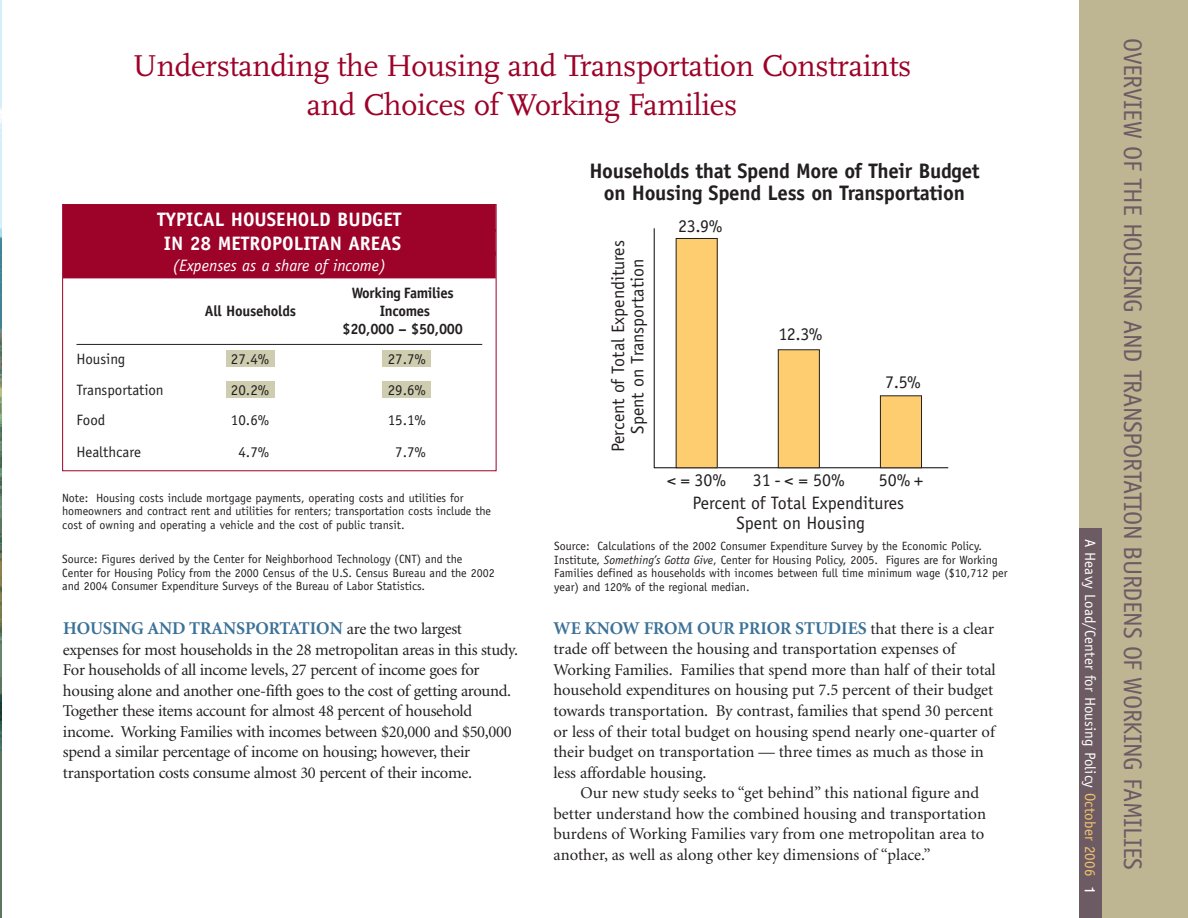
<style>
.page{position:relative;width:1188px;height:918px;background:#fff}
.page>*{position:absolute;margin:0;border:0;box-sizing:border-box;transform-origin:0 0}
.t1{font:31.5px/39px "Scala";letter-spacing:-.01em;color:#9d0229;text-align:center}
.t2{font:25.5px "Officina Sans";letter-spacing:-.02em;color:#6d5b64}
.t3{font:700 21px/22.5px "Officina Sans";letter-spacing:-.015em;color:#231f20;text-align:center}
.t4{font:700 19.5px/24px "Officina Sans";color:#fff;text-align:center}
.t5{font:18px/23.5px "Officina Sans";color:#231f20}
.t6{font:700 18px "Minion";letter-spacing:-.005em;color:#3c7297}
.t7{font:16.5px/20.5px "Minion";letter-spacing:-.005em;color:#231f20}
.t8{font:italic 16.5px "Officina Sans";color:#fff}
.t9{font:15px "Officina Sans";color:#231f20}
.t10{font:700 15px/18px "Officina Sans";letter-spacing:-.02em;color:#231f20;text-align:center}
.t11{font:15px "Officina Sans";letter-spacing:.01em;color:#fff}
.t12{font:15px "Helvetica";color:#fff}
.t13{font:12px/13.5px "Officina Sans";color:#231f20}
.s1{font-weight:400;font-size:16.5px;color:#231f20}
.s2{font-style:italic}
.s3{color:#f2c46c}
</style>
<div class="page">
<div style="left:226px;top:351px;width:48px;height:16px;background:#cfcdb0"></div>
<div style="left:226px;top:382px;width:48px;height:16px;background:#cfcdb0"></div>
<div style="left:382px;top:351px;width:48px;height:16px;background:#cfcdb0"></div>
<div style="left:382px;top:382px;width:48px;height:16px;background:#cfcdb0"></div>
<div style="left:63px;top:205px;width:433px;height:27px;background:#9d0229"></div>
<div style="left:63px;top:229px;width:433px;height:27px;background:#9d0229"></div>
<div style="left:63px;top:251px;width:433px;height:27px;background:#9d0229"></div>
<hr style="left:76px;top:344px;width:406px;height:1px;background:#231f20">
<div style="left:62px;top:204px;width:434px;height:267px;border:1px solid #9d0229"></div>
<div style="left:1079px;top:0;width:109px;height:918px;background:#beb693"></div>
<div style="left:1079px;top:529px;width:23px;height:389px;background:#6d5b64"></div>
<hr style="left:654px;top:467px;width:294px;height:1px;background:#231f20">
<hr style="left:654px;top:228px;width:1px;height:240px;background:#231f20">
<div style="left:676px;top:238px;width:41px;height:230px;background:#fecd70"></div>
<div style="left:676px;top:238px;width:42px;height:230px;border:1px solid #231f20"></div>
<div style="left:778px;top:350px;width:41px;height:118px;background:#fecd70"></div>
<div style="left:778px;top:349px;width:42px;height:119px;border:1px solid #231f20"></div>
<div style="left:880px;top:396px;width:42px;height:72px;background:#fecd70"></div>
<div style="left:880px;top:396px;width:42px;height:72px;border:1px solid #231f20"></div>
<img style="left:0;top:0;width:2px;height:918px">
<h1 class="t1" style="left:133px;top:49px;width:780px">Understanding the Housing and Transportation Constraints and Choices of Working Families</h1>
<p class="t4" style="left:157px;top:209px;width:246px">TYPICAL HOUSEHOLD BUDGET<br>IN 28 METROPOLITAN AREAS</p>
<p class="t8" style="left:173px;top:259px;width:215px">(Expenses as a share of income)</p>
<p class="t10" style="left:352px;top:285px;width:104px">Working Families</p>
<p class="t10" style="left:205px;top:303px;width:93px">All Households</p>
<p class="t10" style="left:342px;top:303px;width:122px">Incomes<br>$20,000 – $50,000</p>
<p class="t9" style="left:76px;top:353px;width:50px">Housing</p>
<p class="t9" style="left:231px;top:353px;width:40px">27.4%</p>
<p class="t9" style="left:388px;top:353px;width:40px">27.7%</p>
<p class="t9" style="left:76px;top:384px;width:89px">Transportation</p>
<p class="t9" style="left:231px;top:384px;width:40px">20.2%</p>
<p class="t9" style="left:388px;top:384px;width:40px">29.6%</p>
<p class="t9" style="left:76px;top:414px;width:30px">Food</p>
<p class="t9" style="left:231px;top:414px;width:40px">10.6%</p>
<p class="t9" style="left:388px;top:414px;width:40px">15.1%</p>
<p class="t9" style="left:76px;top:446px;width:66px">Healthcare</p>
<p class="t9" style="left:238px;top:446px;width:32px">4.7%</p>
<p class="t9" style="left:395px;top:446px;width:32px">7.7%</p>
<p class="t13" style="left:62px;top:492px;width:430px">Note: Housing costs include mortgage payments, operating costs and utilities for homeowners and contract rent and utilities for renters; transportation costs include the cost of owning and operating a vehicle and the cost of public transit.</p>
<p class="t13" style="left:62px;top:553px;width:434px">Source: Figures derived by the Center for Neighborhood Technology (CNT) and the<br>Center for Housing Policy from the 2000 Census of the U.S. Census Bureau and the 2002 and 2004 Consumer Expenditure Surveys of the Bureau of Labor Statistics.</p>
<p class="t6" style="left:63px;top:621px;width:400px">HOUSING AND TRANSPORTATION <span class="s1">are the two largest</span></p>
<p class="t7" style="left:63px;top:640px;width:457px">expenses for most households in the 28 metropolitan areas in this study.<br>For households of all income levels, 27 percent of income goes for housing alone and another one-fifth goes to the cost of getting around.<br>Together these items account for almost 48 percent of household income. Working Families with incomes between $20,000 and $50,000 spend a similar percentage of income on housing; however, their transportation costs consume almost 30 percent of their income.</p>
<p class="t3" style="left:589px;top:161px;width:392px">Households that Spend More of Their Budget on Housing Spend Less on Transportation</p>
<p class="t5" style="left:610px;top:452px;width:213px;line-height:19.2px;text-align:center;rotate:-90deg">Percent of Total Expenditures<br>Spent on Transportation</p>
<p class="t5" style="left:678px;top:215px;width:46px">23.9%</p>
<p class="t5" style="left:778px;top:323px;width:46px">12.3%</p>
<p class="t5" style="left:885px;top:372px;width:37px">7.5%</p>
<p class="t5" style="left:667px;top:470px;width:61px">&lt; = 30%</p>
<p class="t5" style="left:753px;top:470px;width:94px">31 - &lt; = 50%</p>
<p class="t5" style="left:692px;top:470px;width:232px;text-indent:186px">50% +<br>Percent of Total Expenditures</p>
<p class="t5" style="left:737px;top:512px;width:130px">Spent on Housing</p>
<p class="t13" style="left:554px;top:540px;width:455px">Source: Calculations of the 2002 Consumer Expenditure Survey by the Economic Policy.<br>Institute, <span class="s2">Something’s Gotta Give</span>, Center for Housing Policy, 2005. Figures are for Working Families defined as households with incomes between full time minimum wage ($10,712 per year) and 120% of the regional median.</p>
<p class="t6" style="left:554px;top:621px;width:442px">WE KNOW FROM OUR PRIOR STUDIES <span class="s1">that there is a clear</span></p>
<p class="t7" style="left:554px;top:640px;width:444px">trade off between the housing and transportation expenses of Working Families. Families that spend more than half of their total household expenditures on housing put 7.5 percent of their budget towards transportation. By contrast, families that spend 30 percent or less of their total budget on housing spend nearly one-quarter of their budget on transportation — three times as much as those in less affordable housing.</p>
<p class="t7" style="left:554px;top:784px;width:434px;text-indent:27px">Our new study seeks to “get behind” this national figure and better understand how the combined housing and transportation burdens of Working Families vary from one metropolitan area to another, as well as along other key dimensions of “place.”</p>
<p class="t11" style="left:1096px;top:539px;width:339px;rotate:90deg">A Heavy Load/Center for Housing Policy <span class="s3">October 2006</span></p>
<p class="t12" style="left:1096px;top:886px;width:10px;rotate:90deg">1</p>
<h2 class="t2" style="left:1143px;top:38px;width:833px;rotate:90deg">OVERVIEW OF THE HOUSING AND TRANSPORTATION BURDENS OF WORKING FAMILIES</h2>
</div>
